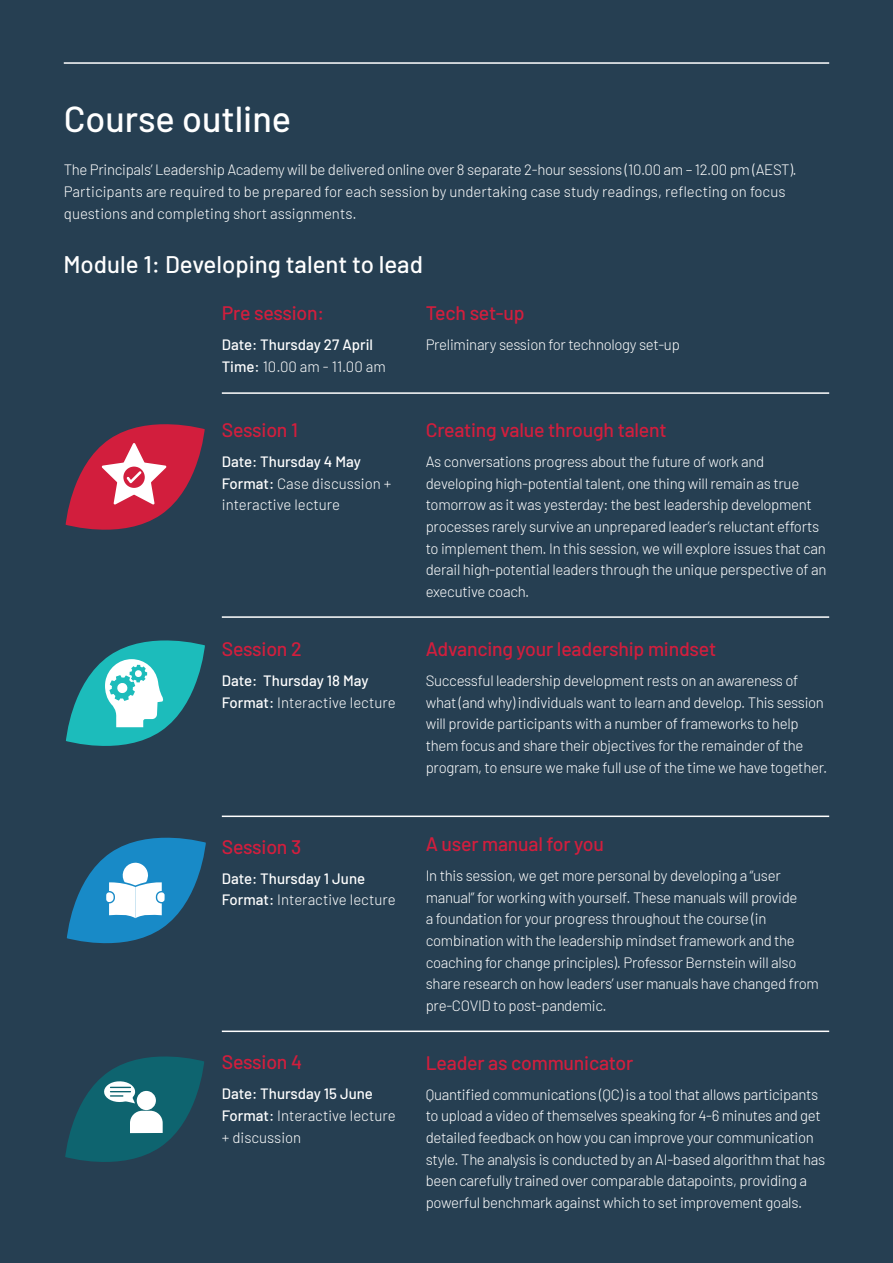
<style>
.page{position:relative;width:893px;height:1263px;background:#263f52}
.page>*{position:absolute;margin:0;border:0;box-sizing:border-box;transform-origin:0 0}
.t1{font:500 36px "Barlow";color:#fff}
.t2{font:500 24px "Barlow";color:#fff}
.t3{font:500 19.5px "Barlow";letter-spacing:-.01em;color:#d21e3d}
.t4{font:300 15px/21.6px "Barlow";letter-spacing:-.02em;color:#fff}
.t5{font:300 15px/21.6px "Barlow";color:#fff}
.t6{font:500 15px "Barlow";color:#fff}
.s1{font-weight:500}
</style>
<div class="page">
<hr style="left:64px;top:62px;width:765px;height:2px;background:#fff">
<hr style="left:222px;top:616px;width:607px;height:2px;background:#fff">
<hr style="left:222px;top:815px;width:607px;height:2px;background:#fff">
<hr style="left:222px;top:1030px;width:607px;height:2px;background:#fff">
<svg style="left:66px;top:640px;width:139px;height:106px"></svg>
<svg style="left:67px;top:837px;width:139px;height:107px"></svg>
<svg style="left:65px;top:1056px;width:139px;height:106px"></svg>
<svg style="left:66px;top:424px;width:139px;height:106px"></svg>
<hr style="left:222px;top:392px;width:607px;height:2px;background:#fff">
<p class="t1" style="left:64px;top:93px;width:229px">Course outline</p>
<p class="t4" style="left:64px;top:158px;width:734px">The Principals’ Leadership Academy will be delivered online over 8 separate 2-hour sessions (10.00 am – 12.00 pm (AEST).<br>Participants are required to be prepared for each session by undertaking case study readings, reflecting on focus questions and completing short assignments.</p>
<p class="t2" style="left:63px;top:246px;width:361px">Module 1: Developing talent to lead</p>
<p class="t3" style="left:222px;top:299px;width:104px">Pre session:</p>
<p class="t6" style="left:222px;top:334px;width:153px">Date: Thursday 27 April</p>
<p class="t5" style="left:222px;top:354px;width:165px"><span class="s1">Time:</span> 10.00 am - 11.00 am</p>
<p class="t3" style="left:426px;top:299px;width:100px">Tech set-up</p>
<p class="t4" style="left:426px;top:333px;width:256px">Preliminary session for technology set-up</p>
<p class="t3" style="left:222px;top:416px;width:78px">Session 1</p>
<p class="t6" style="left:222px;top:451px;width:141px">Date: Thursday 4 May</p>
<p class="t5" style="left:222px;top:471px;width:171px"><span class="s1">Format:</span> Case discussion + interactive lecture</p>
<p class="t3" style="left:426px;top:416px;width:243px">Creating value through talent</p>
<p class="t4" style="left:426px;top:450px;width:402px">As conversations progress about the future of work and developing high-potential talent, one thing will remain as true tomorrow as it was yesterday: the best leadership development processes rarely survive an unprepared leader’s reluctant efforts to implement them. In this session, we will explore issues that can derail high-potential leaders through the unique perspective of an executive coach.</p>
<p class="t3" style="left:222px;top:635px;width:81px">Session 2</p>
<p class="t6" style="left:222px;top:670px;width:148px">Date: Thursday 18 May</p>
<p class="t5" style="left:222px;top:690px;width:175px"><span class="s1">Format:</span> Interactive lecture</p>
<p class="t3" style="left:426px;top:635px;width:292px">Advancing your leadership mindset</p>
<p class="t4" style="left:426px;top:669px;width:403px">Successful leadership development rests on an awareness of what (and why) individuals want to learn and develop. This session will provide participants with a number of frameworks to help them focus and share their objectives for the remainder of the program, to ensure we make full use of the time we have together.</p>
<p class="t3" style="left:222px;top:832px;width:81px">Session 3</p>
<p class="t6" style="left:222px;top:867px;width:145px">Date: Thursday 1 June</p>
<p class="t5" style="left:222px;top:888px;width:175px"><span class="s1">Format:</span> Interactive lecture</p>
<p class="t3" style="left:426px;top:830px;width:180px">A user manual for you</p>
<p class="t4" style="left:426px;top:864px;width:395px">In this session, we get more personal by developing a “user manual” for working with yourself. These manuals will provide<br>a foundation for your progress throughout the course (in combination with the leadership mindset framework and the coaching for change principles). Professor Bernstein will also share research on how leaders’ user manuals have changed from pre-COVID to post-pandemic.</p>
<p class="t3" style="left:222px;top:1048px;width:82px">Session 4</p>
<p class="t6" style="left:222px;top:1083px;width:153px">Date: Thursday 15 June</p>
<p class="t5" style="left:222px;top:1104px;width:175px"><span class="s1">Format:</span> Interactive lecture + discussion</p>
<p class="t3" style="left:426px;top:1048px;width:209px">Leader as communicator</p>
<p class="t4" style="left:426px;top:1082px;width:401px">Quantified communications (QC) is a tool that allows participants to upload a video of themselves speaking for 4-6 minutes and get detailed feedback on how you can improve your communication style. The analysis is conducted by an AI-based algorithm that has been carefully trained over comparable datapoints, providing a powerful benchmark against which to set improvement goals.</p>
</div>
